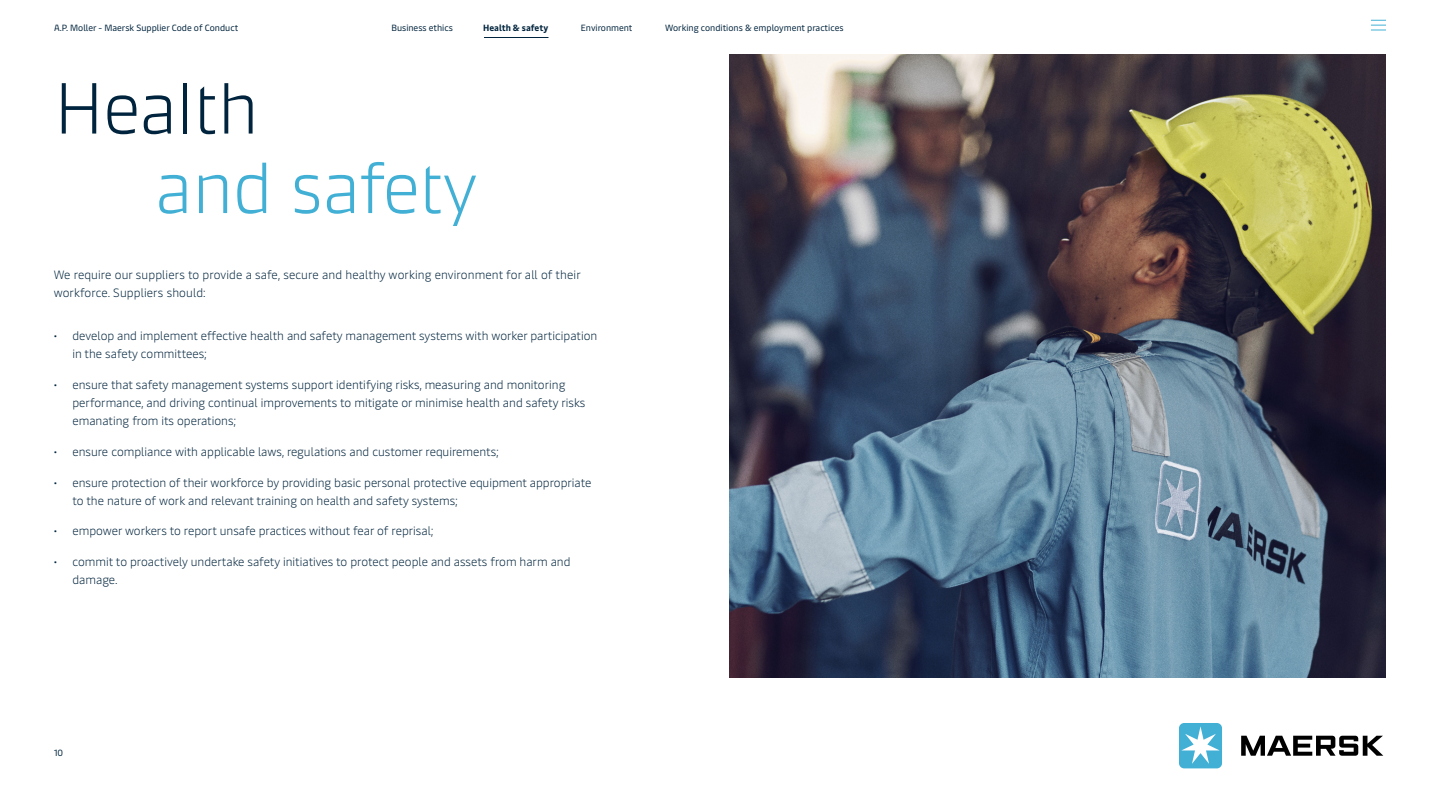
<style>
.page{position:relative;width:1440px;height:810px;background:#fff}
.page>*{position:absolute;margin:0;border:0;box-sizing:border-box;transform-origin:0 0}
.Maersk_Headline_Extr{font:300 72px "Maersk Headline";color:#42b0d5}
.Maersk_Headline_Extr-2{font:300 72px "Maersk Headline";color:#00243d}
.Maersk_Body_Copy{font:300 12px/18px "Maersk Text";color:#00243d}
.Maersk_Caption{font:9px "Maersk Text";color:#00243d}
.Maersk_Caption-2{font:700 9px "Maersk Text";color:#00243d}
</style>
<div class="page">
<hr style="left:484px;top:37px;width:65px;height:1px;background:#00243d">
<img style="left:729px;top:54px;width:657px;height:624px">
<svg style="left:1241px;top:736px;width:142px;height:20px"></svg>
<div style="left:1179px;top:723px;width:43px;height:45px;background:#42b0d5;border-radius:5px"></div>
<svg style="left:1181px;top:726px;width:39px;height:38px"></svg>
<svg style="left:1371px;top:20px;width:15px;height:11px"></svg>
<p class="Maersk_Caption" style="left:54px;top:22px;width:186px">A.P. Moller - Maersk Supplier Code of Conduct</p>
<p class="Maersk_Caption" style="left:392px;top:22px;width:63px">Business ethics</p>
<p class="Maersk_Caption-2" style="left:483px;top:21px;width:67px">Health &amp; safety</p>
<p class="Maersk_Caption" style="left:581px;top:22px;width:53px">Environment</p>
<p class="Maersk_Caption" style="left:665px;top:22px;width:180px">Working conditions &amp; employment practices</p>
<p class="Maersk_Headline_Extr-2" style="left:55px;top:52px;width:206px">Health</p>
<p class="Maersk_Headline_Extr" style="left:155px;top:131px;width:323px">and safety</p>
<p class="Maersk_Body_Copy" style="left:54px;top:264px;width:529px">We require our suppliers to provide a safe, secure and healthy working environment for all of their workforce. Suppliers should:</p>
<p class="Maersk_Body_Copy" style="left:72px;top:325px;width:526px;text-indent:-19px">• develop and implement effective health and safety management systems with worker participation in the safety committees;</p>
<p class="Maersk_Body_Copy" style="left:72px;top:374px;width:514px;text-indent:-19px">• ensure that safety management systems support identifying risks, measuring and monitoring performance, and driving continual improvements to mitigate or minimise health and safety risks emanating from its operations;</p>
<p class="Maersk_Body_Copy" style="left:54px;top:441px;width:447px">• ensure compliance with applicable laws, regulations and customer requirements;</p>
<p class="Maersk_Body_Copy" style="left:72px;top:472px;width:521px;text-indent:-19px">• ensure protection of their workforce by providing basic personal protective equipment appropriate to the nature of work and relevant training on health and safety systems;</p>
<p class="Maersk_Body_Copy" style="left:54px;top:520px;width:382px">• empower workers to report unsafe practices without fear of reprisal;</p>
<p class="Maersk_Body_Copy" style="left:72px;top:551px;width:500px;text-indent:-19px">• commit to proactively undertake safety initiatives to protect people and assets from harm and damage.</p>
<p class="Maersk_Caption" style="left:54px;top:747px;width:11px">10</p>
</div>
